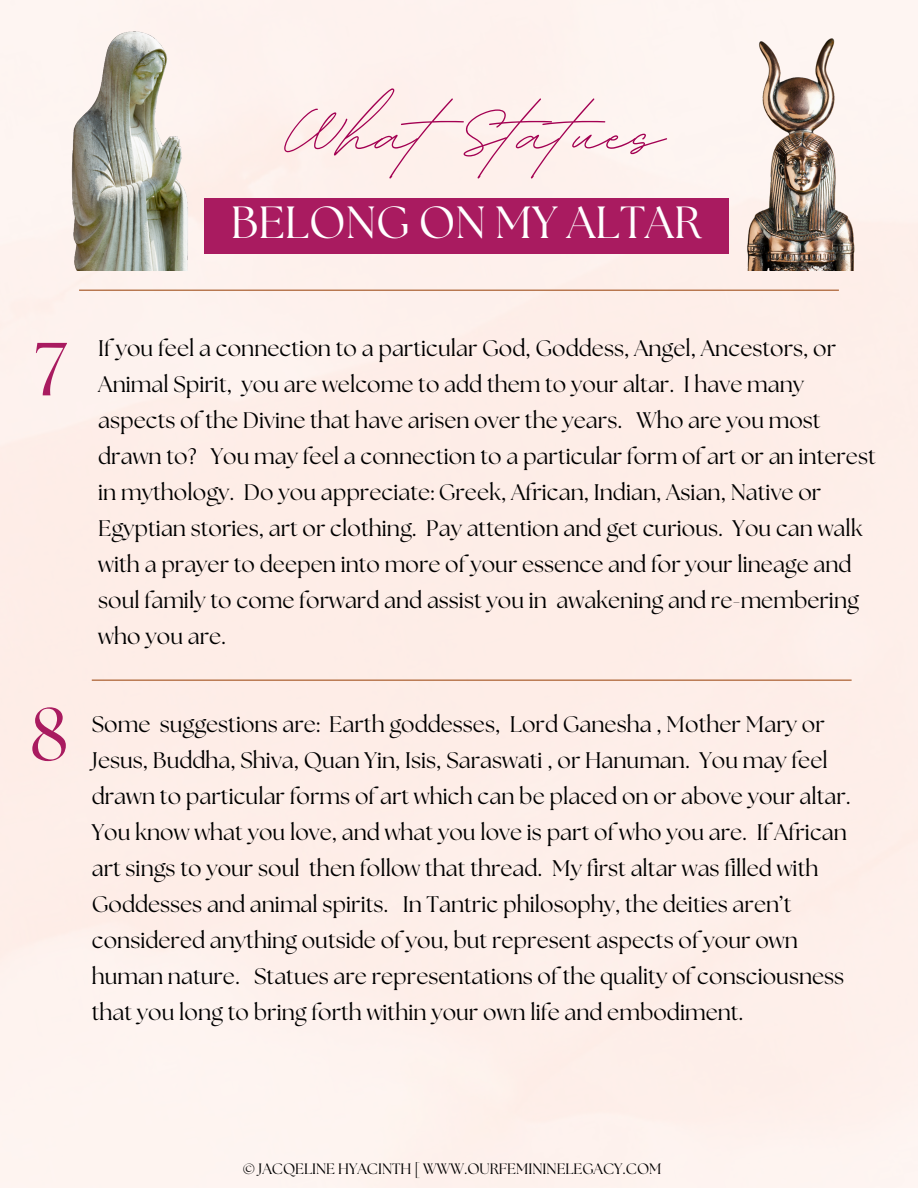
<style>
.page{position:relative;width:918px;height:1188px;background:#feeee9}
.page>*{position:absolute;margin:0;border:0;box-sizing:border-box;transform-origin:0 0}
.t1{font:118.2px "BD Script";letter-spacing:.005em;color:#a30052}
.t2{font:75px "The Seasons";color:#a91b60}
.t3{font:45px "The Seasons";color:#fff}
.t4{font:22.5px/36px "The Seasons";color:#000}
.t5{font:15px "The Seasons";color:#000}
</style>
<div class="page">
<hr style="left:79px;top:290px;width:760px;height:1px;background:#a2511d">
<div style="left:204px;top:198px;width:525px;height:56px;background:#a91b60"></div>
<hr style="left:92px;top:680px;width:760px;height:1px;background:#a2511d">
<img style="left:30px;top:16px;width:255px;height:254px">
<img style="left:729px;top:34px;width:140px;height:236px">
<h1 class="t1" style="left:282px;top:55px;width:383px">What Statues</h1>
<h3 class="t3" style="left:231px;top:202px;width:472px">BELONG ON MY ALTAR</h3>
<p class="t2" style="left:36px;top:335px;width:32px">7</p>
<h3 class="t4" style="left:98px;top:332px;width:779px">If you feel a connection to a particular God, Goddess, Angel, Ancestors, or Animal Spirit, you are welcome to add them to your altar. I have many aspects of the Divine that have arisen over the years. Who are you most drawn to? You may feel a connection to a particular form of art or an interest in mythology. Do you appreciate: Greek, African, Indian, Asian, Native or Egyptian stories, art or clothing. Pay attention and get curious. You can walk with a prayer to deepen into more of your essence and for your lineage and soul family to come forward and assist you in awakening and re-membering who you are.</h3>
<p class="t2" style="left:30px;top:700px;width:41px">8</p>
<p class="t4" style="left:92px;top:708px;width:761px">Some suggestions are: Earth goddesses, Lord Ganesha , Mother Mary or Jesus, Buddha, Shiva, Quan Yin, Isis, Saraswati , or Hanuman. You may feel drawn to particular forms of art which can be placed on or above your altar.<br>You know what you love, and what you love is part of who you are. If African art sings to your soul then follow that thread. My first altar was filled with Goddesses and animal spirits. In Tantric philosophy, the deities aren’t considered anything outside of you, but represent aspects of your own human nature. Statues are representations of the quality of consciousness that you long to bring forth within your own life and embodiment.</p>
<p class="t5" style="left:243px;top:1162px;width:420px">© JACQELINE HYACINTH [ WWW.OURFEMININELEGACY.COM</p>
</div>
